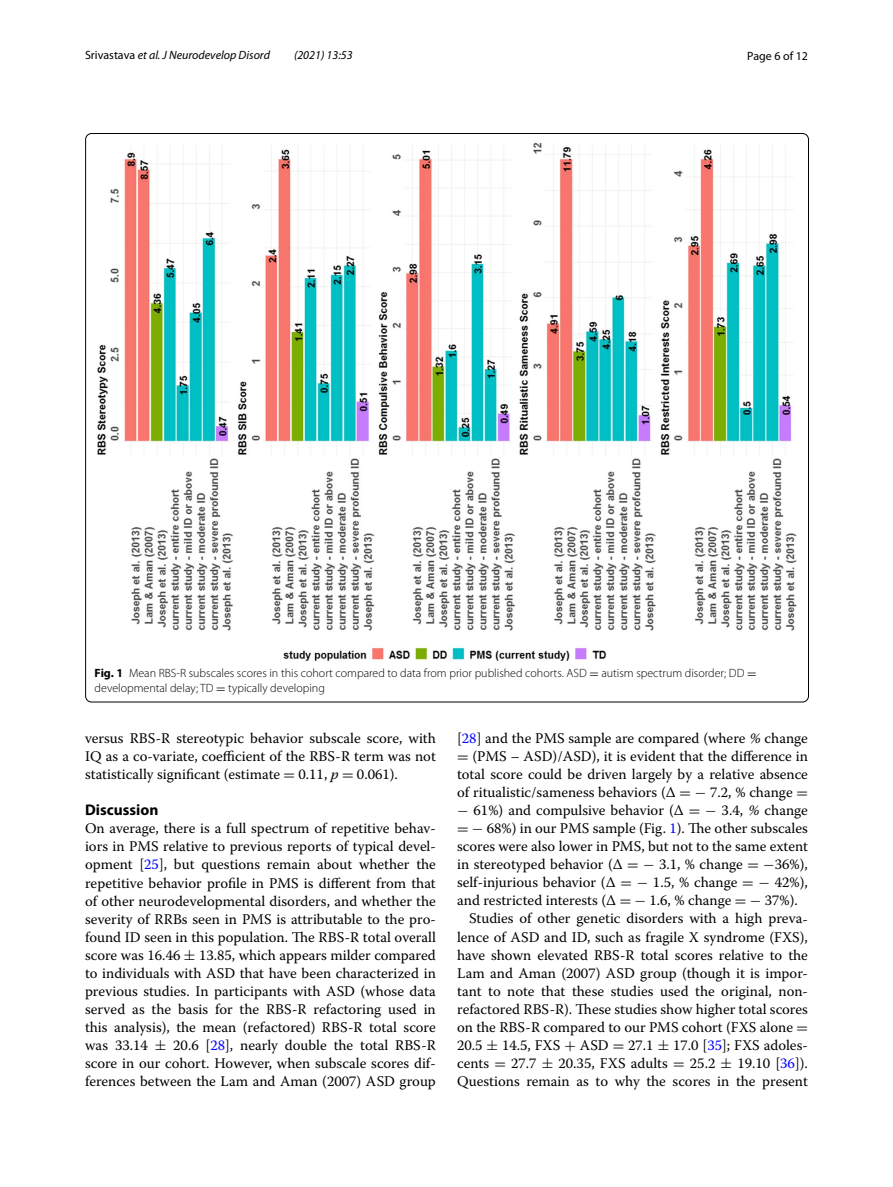
<style>
.page{position:relative;width:893px;height:1187px;background:#fff}
.page>*{position:absolute;margin:0;border:0;box-sizing:border-box;transform-origin:0 0}
.t1{font:700 15.45px "Myriad Pro";color:#000}
.t2{font:14.7px/18px "Warnock Pro";color:#000;text-align:justify}
.t3{font:300 12px/15px "Myriad Pro";color:#000}
.t4{font:italic 12px "Myriad Pro";color:#000}
.t5{font:12px "Myriad Pro";color:#000}
.s1{font-style:normal}
.s2{font-weight:700}
.s3{font-family:"MTSY";font-weight:400}
.s4{font-family:"MTSY"}
.s5{font-style:italic}
.s6{color:#00f}
</style>
<div class="page">
<img style="left:97px;top:142px;width:700px;height:519px">
<p class="t4" style="left:85px;top:48px;width:186px"><span class="s1">Srivastava</span> et al. J Neurodevelop Disord</p>
<p class="t4" style="left:294px;top:48px;width:60px">(2021) 13:53</p>
<p class="t5" style="left:747px;top:48px;width:62px">Page 6 of 12</p>
<p class="t3" style="left:95px;top:665px;width:663px"><span class="s2">Fig. 1</span> Mean RBS-R subscales scores in this cohort compared to data from prior published cohorts. ASD <span class="s3">=</span> autism spectrum disorder; DD <span class="s3">= </span>developmental delay; TD <span class="s3">=</span> typically developing</p>
<p class="t2" style="left:85px;top:729px;width:352px">versus RBS-R stereotypic behavior subscale score, with IQ as a co-variate, coefficient of the RBS-R term was not statistically significant (estimate <span class="s4">=</span> 0.11, <span class="s5">p</span> <span class="s4">=</span> 0.061).</p>
<p class="t1" style="left:85px;top:800px;width:75px">Discussion</p>
<p class="t2" style="left:85px;top:819px;width:352px">On average, there is a full spectrum of repetitive behav&shy;iors in PMS relative to previous reports of typical devel&shy;opment [<span class="s6">25</span>], but questions remain about whether the repetitive behavior profile in PMS is different from that of other neurodevelopmental disorders, and whether the severity of RRBs seen in PMS is attributable to the pro&shy;found ID seen in this population. The RBS-R total overall score was 16.46 <span class="s4">±</span> 13.85, which appears milder compared to individuals with ASD that have been characterized in previous studies. In participants with ASD (whose data served as the basis for the RBS-R refactoring used in this analysis), the mean (refactored) RBS-R total score was 33.14 <span class="s4">±</span> 20.6 [<span class="s6">28</span>], nearly double the total RBS-R score in our cohort. However, when subscale scores dif&shy;ferences between the Lam and Aman (2007) ASD group</p>
<p class="t2" style="left:457px;top:729px;width:352px">[<span class="s6">28</span>] and the PMS sample are compared (where <span class="s5">%</span> change</p>
<p class="t2" style="left:457px;top:747px;width:352px"><span class="s4">=</span> (PMS – ASD)/ASD), it is evident that the difference in</p>
<p class="t2" style="left:457px;top:765px;width:352px">total score could be driven largely by a relative absence</p>
<p class="t2" style="left:457px;top:783px;width:352px">of ritualistic/sameness behaviors (∆ <span class="s4">= −</span> 7.2, % change <span class="s4">=</span></p>
<p class="t2" style="left:457px;top:801px;width:352px"><span class="s4">−</span> 61%) and compulsive behavior (∆ <span class="s4">= −</span> 3.4, <span class="s5">%</span> change</p>
<p class="t2" style="left:457px;top:819px;width:352px"><span class="s4">= −</span> 68%) in our PMS sample (Fig. <span class="s6">1</span>). The other subscales</p>
<p class="t2" style="left:457px;top:837px;width:352px">scores were also lower in PMS, but not to the same extent</p>
<p class="t2" style="left:457px;top:855px;width:352px">in stereotyped behavior (∆ <span class="s4">= −</span> 3.1, % change <span class="s4">= −</span>36%),</p>
<p class="t2" style="left:457px;top:873px;width:352px">self-injurious behavior (∆ <span class="s4">= −</span> 1.5, % change <span class="s4">= −</span> 42%),</p>
<p class="t2" style="left:457px;top:891px;width:342px">and restricted interests (∆ <span class="s4">= −</span> 1.6, % change <span class="s4">= −</span> 37%).</p>
<p class="t2" style="left:469px;top:909px;width:340px">Studies of other genetic disorders with a high preva-</p>
<p class="t2" style="left:457px;top:927px;width:352px">lence of ASD and ID, such as fragile X syndrome (FXS),</p>
<p class="t2" style="left:457px;top:945px;width:352px">have shown elevated RBS-R total scores relative to the</p>
<p class="t2" style="left:457px;top:963px;width:352px">Lam and Aman (2007) ASD group (though it is impor-</p>
<p class="t2" style="left:457px;top:981px;width:352px">tant to note that these studies used the original, non-</p>
<p class="t2" style="left:457px;top:999px;width:352px">refactored RBS-R). These studies show higher total scores</p>
<p class="t2" style="left:457px;top:1017px;width:352px">on the RBS-R compared to our PMS cohort (FXS alone <span class="s4">=</span></p>
<p class="t2" style="left:457px;top:1035px;width:352px">20.5 <span class="s4">±</span> 14.5, FXS <span class="s4">+</span> ASD <span class="s4">=</span> 27.1 <span class="s4">±</span> 17.0 [<span class="s6">35</span>]; FXS adoles-</p>
<p class="t2" style="left:457px;top:1053px;width:352px">cents <span class="s4">=</span> 27.7 <span class="s4">±</span> 20.35, FXS adults <span class="s4">=</span> 25.2 <span class="s4">±</span> 19.10 [<span class="s6">36</span>]).</p>
<p class="t2" style="left:457px;top:1071px;width:352px">Questions remain as to why the scores in the present</p>
</div>
